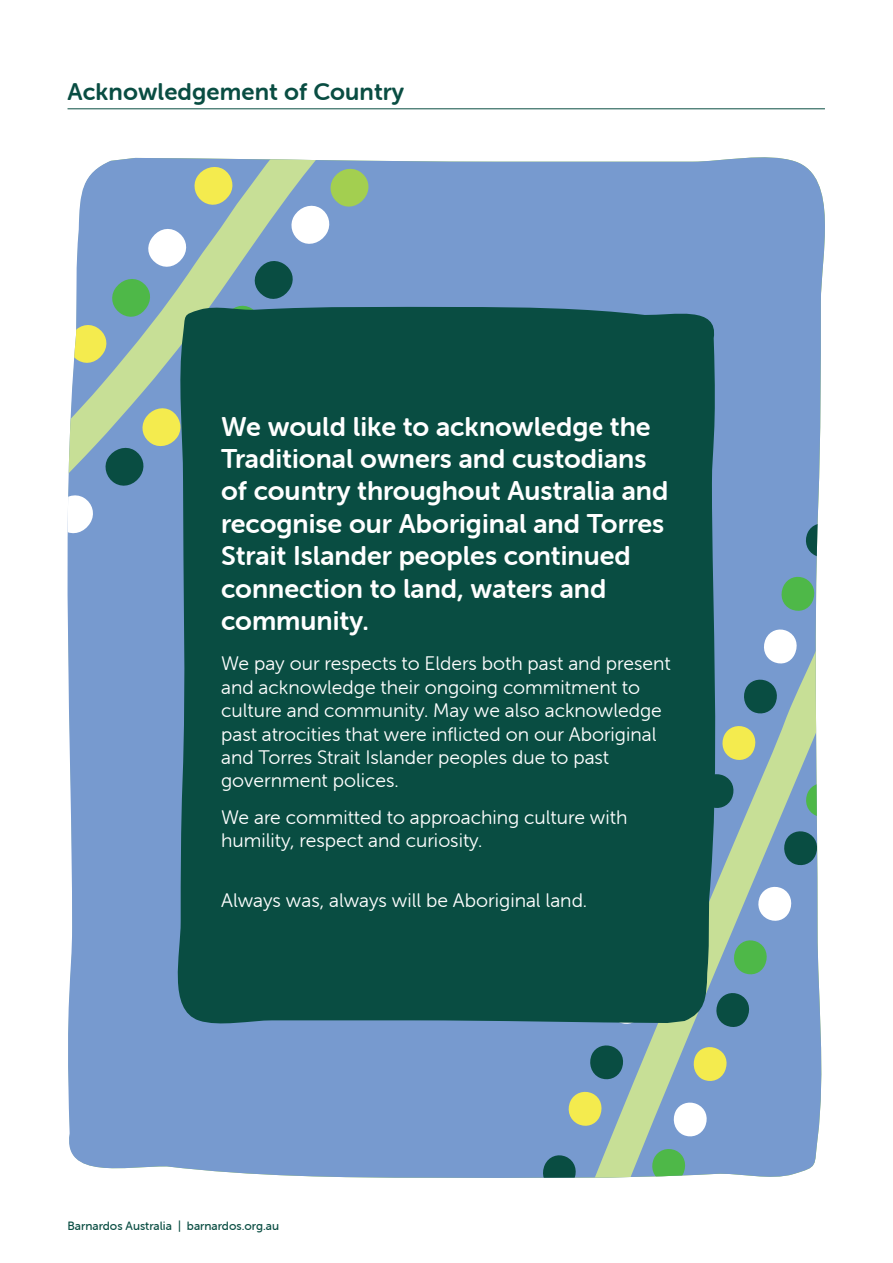
<style>
.page{position:relative;width:893px;height:1263px;background:#fff}
.page>*{position:absolute;margin:0;border:0;box-sizing:border-box;transform-origin:0 0}
.t1{font:27px/32.4px "Museo Sans Rounded 700";color:#fff}
.t2{font:24px "Museo Sans Rounded 700";letter-spacing:.005em;color:#094d42}
.t3{font:19.5px/23.4px "Museo Sans Rounded 300";color:#fff}
.t4{font:12px "Museo Sans Rounded 500";color:#094d42}
</style>
<div class="page">
<hr style="left:68px;top:108px;width:757px;height:1px;background:#094d42">
<div style="left:67px;top:161px;width:431px;height:1017px;background:#779acf"></div>
<svg style="left:498px;top:157px;width:327px;height:1021px;background:#84a5cc"></svg>
<svg style="left:650px;top:1147px;width:37px;height:31px"></svg>
<svg style="left:691px;top:1045px;width:38px;height:38px"></svg>
<svg style="left:671px;top:1100px;width:38px;height:39px"></svg>
<svg style="left:756px;top:884px;width:38px;height:39px"></svg>
<svg style="left:804px;top:781px;width:21px;height:38px"></svg>
<svg style="left:566px;top:1089px;width:38px;height:39px"></svg>
<svg style="left:541px;top:1153px;width:37px;height:25px"></svg>
<svg style="left:721px;top:772px;width:15px;height:38px"></svg>
<svg style="left:782px;top:829px;width:37px;height:38px"></svg>
<svg style="left:714px;top:991px;width:37px;height:38px"></svg>
<svg style="left:732px;top:938px;width:37px;height:38px"></svg>
<svg style="left:588px;top:1043px;width:37px;height:38px"></svg>
<svg style="left:721px;top:724px;width:37px;height:38px"></svg>
<svg style="left:742px;top:677px;width:37px;height:39px"></svg>
<svg style="left:803px;top:521px;width:22px;height:38px"></svg>
<svg style="left:779px;top:575px;width:38px;height:38px"></svg>
<svg style="left:762px;top:627px;width:37px;height:39px"></svg>
<svg style="left:67px;top:390px;width:100px;height:185px;background:#89a9c5"></svg>
<svg style="left:103px;top:405px;width:64px;height:83px;background:#789b9a"></svg>
<svg style="left:67px;top:493px;width:29px;height:43px"></svg>
<svg style="left:67px;top:157px;width:339px;height:233px;background:#93b1be"></svg>
<div style="left:167px;top:305px;width:554px;height:722px;background:#094d42"></div>
<p class="t2" style="left:68px;top:80px;width:338px">Acknowledgement of Country</p>
<h1 class="t1" style="left:221px;top:411px;width:449px">We would like to acknowledge the<br>Traditional owners and custodians of country throughout Australia and recognise our Aboriginal and Torres<br>Strait Islander peoples continued connection to land, waters and community.</h1>
<p class="t3" style="left:221px;top:653px;width:451px">We pay our respects to Elders both past and present and acknowledge their ongoing commitment to culture and community. May we also acknowledge past atrocities that were inflicted on our Aboriginal and Torres Strait Islander peoples due to past government polices.</p>
<p class="t3" style="left:221px;top:806px;width:408px">We are committed to approaching culture with humility, respect and curiosity.</p>
<p class="t3" style="left:221px;top:889px;width:368px">Always was, always will be Aboriginal land.</p>
<p class="t4" style="left:68px;top:1220px;width:213px">Barnardos Australia | barnardos.org.au</p>
</div>
